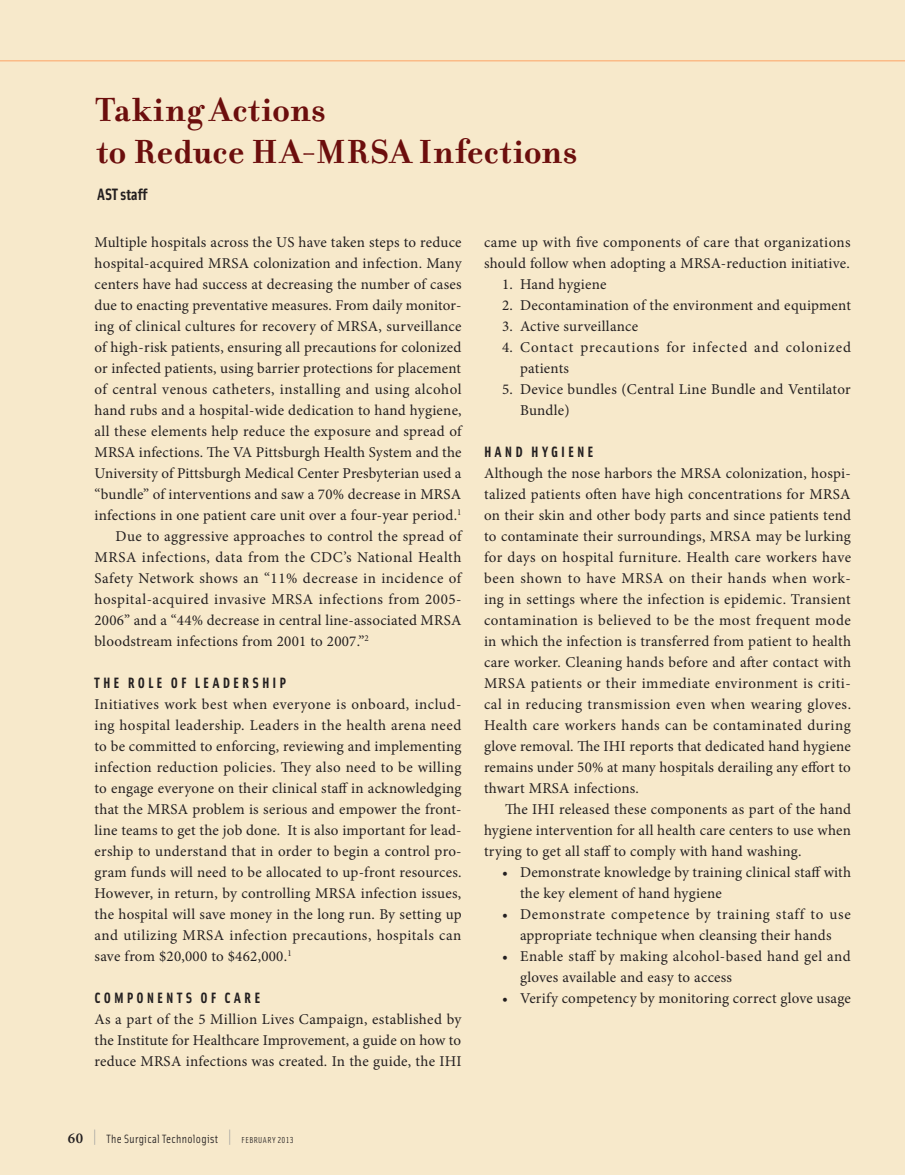
<style>
.page{position:relative;width:905px;height:1175px;background:#fff}
.page>*{position:absolute;margin:0;border:0;box-sizing:border-box;transform-origin:0 0}
.Sub_1{font:700 36px/42px "Filosofia";letter-spacing:.025em;color:#6c0e0d}
.Authors{font:16.5px "Solex Bold Lining";letter-spacing:.005em;color:#231f20}
.Text_1st{font:15px/21px "Minion Pro";letter-spacing:.015em;color:#231f20}
.Text{font:15px/21px "Minion Pro";letter-spacing:.015em;color:#231f20;text-align:justify}
.Text_1st-2{font:15px/21px "Minion Pro";letter-spacing:.05em;color:#231f20}
.Sub_1_1{font:15px "Solex Bold Lining";letter-spacing:.205em;color:#231f20}
.t1{font:12px "Solex";letter-spacing:.025em;color:#231f20}
.s1{font-family:"Minion Pro";font-weight:600;font-size:15px}
.s2{font-family:"Solex Regular Lining";font-size:19.5px;color:#939598}
.s3{font-family:"Solex Regular Lining";font-size:8.7px}
</style>
<div class="page">
<div style="left:0;top:0;width:904px;height:1174px;background:#f7e9cb"></div>
<hr style="left:0;top:60px;width:904px;height:2px;background:#fbbb87">
<p class="Sub_1" style="left:96px;top:89px;width:483px">Taking Actions<br>to Reduce HA-MRSA Infections</p>
<p class="Authors" style="left:98px;top:184px;width:51px">AST staff</p>
<p class="Text_1st" style="left:94px;top:232px;width:370px">Multiple hospitals across the US have taken steps to reduce hospital-acquired MRSA colonization and infection. Many centers have had success at decreasing the number of cases due to enacting preventative measures. From daily monitor&shy;ing of clinical cultures for recovery of MRSA, surveillance of high-risk patients, ensuring all precautions for colonized or infected patients, using barrier protections for placement of central venous catheters, installing and using alcohol hand rubs and a hospital-wide dedication to hand hygiene, all these elements help reduce the exposure and spread of MRSA infections. The VA Pittsburgh Health System and the University of Pittsburgh Medical Center Presbyterian used a “bundle” of interventions and saw a 70% decrease in MRSA infections in one patient care unit over a four-year period.<sup>1</sup></p>
<p class="Text" style="left:94px;top:526px;width:370px;text-indent:21px">Due to aggressive approaches to control the spread of MRSA infections, data from the CDC’s National Health Safety Network shows an “11% decrease in incidence of hospital-acquired invasive MRSA infections from 2005- 2006” and a “44% decrease in central line-associated MRSA bloodstream infections from 2001 to 2007.”<sup>2</sup></p>
<p class="Sub_1_1" style="left:94px;top:673px;width:193px">THE ROLE OF LEADERSHIP</p>
<p class="Text_1st" style="left:94px;top:694px;width:368px;text-align:justify">Initiatives work best when everyone is onboard, includ&shy;ing hospital leadership. Leaders in the health arena need to be committed to enforcing, reviewing and implementing infection reduction policies. They also need to be willing to engage everyone on their clinical staff in acknowledging that the MRSA problem is serious and empower the front&shy;line teams to get the job done. It is also important for lead&shy;ership to understand that in order to begin a control pro&shy;gram funds will need to be allocated to up-front resources.<br>However, in return, by controlling MRSA infection issues, the hospital will save money in the long run. By setting up and utilizing MRSA infection precautions, hospitals can save from $20,000 to $462,000.<sup>1</sup></p>
<p class="Sub_1_1" style="left:94px;top:988px;width:167px">COMPONENTS OF CARE</p>
<p class="Text_1st" style="left:94px;top:1009px;width:368px;text-align:justify">As a part of the 5 Million Lives Campaign, established by the Institute for Healthcare Improvement, a guide on how to reduce MRSA infections was created. In the guide, the IHI</p>
<p class="Text_1st" style="left:484px;top:232px;width:368px">came up with five components of care that organizations should follow when adopting a MRSA-reduction initiative.</p>
<p class="Text_1st" style="left:502px;top:274px;width:106px">1. Hand hygiene</p>
<p class="Text_1st" style="left:502px;top:295px;width:350px">2. Decontamination of the environment and equipment</p>
<p class="Text_1st" style="left:502px;top:316px;width:138px">3. Active surveillance</p>
<p class="Text_1st-2" style="left:520px;top:337px;width:332px;text-indent:-18px">4. Contact precautions for infected and colonized patients</p>
<p class="Text_1st" style="left:520px;top:379px;width:332px;text-indent:-18px">5. Device bundles (Central Line Bundle and Ventilator<br>Bundle)</p>
<p class="Sub_1_1" style="left:484px;top:442px;width:111px">HAND HYGIENE</p>
<p class="Text_1st" style="left:484px;top:463px;width:368px;text-align:justify">Although the nose harbors the MRSA colonization, hospi&shy;talized patients often have high concentrations for MRSA on their skin and other body parts and since patients tend to contaminate their surroundings, MRSA may be lurking for days on hospital furniture. Health care workers have been shown to have MRSA on their hands when work&shy;ing in settings where the infection is epidemic. Transient contamination is believed to be the most frequent mode in which the infection is transferred from patient to health care worker. Cleaning hands before and after contact with MRSA patients or their immediate environment is criti&shy;cal in reducing transmission even when wearing gloves.<br>Health care workers hands can be contaminated during glove removal. The IHI reports that dedicated hand hygiene remains under 50% at many hospitals derailing any effort to thwart MRSA infections.</p>
<p class="Text" style="left:484px;top:799px;width:369px;text-indent:21px">The IHI released these components as part of the hand hygiene intervention for all health care centers to use when trying to get all staff to comply with hand washing.</p>
<p class="Text_1st" style="left:520px;top:862px;width:332px;text-indent:-18px">• Demonstrate knowledge by training clinical staff with the key element of hand hygiene</p>
<p class="Text_1st" style="left:502px;top:904px;width:350px;text-align:center">• Demonstrate competence by training staff to use appropriate technique when cleansing their hands</p>
<p class="Text_1st" style="left:520px;top:946px;width:332px;text-indent:-18px">• Enable staff by making alcohol-based hand gel and gloves available and easy to access</p>
<p class="Text_1st" style="left:502px;top:988px;width:350px">• Verify competency by monitoring correct glove usage</p>
<p class="t1" style="left:68px;top:1130px;width:227px"><span class="s1">60</span> <span class="s2">|</span> The Surgical Technologist <span class="s2">|</span> <span class="s3">FEBRUARY 2013</span></p>
</div>
